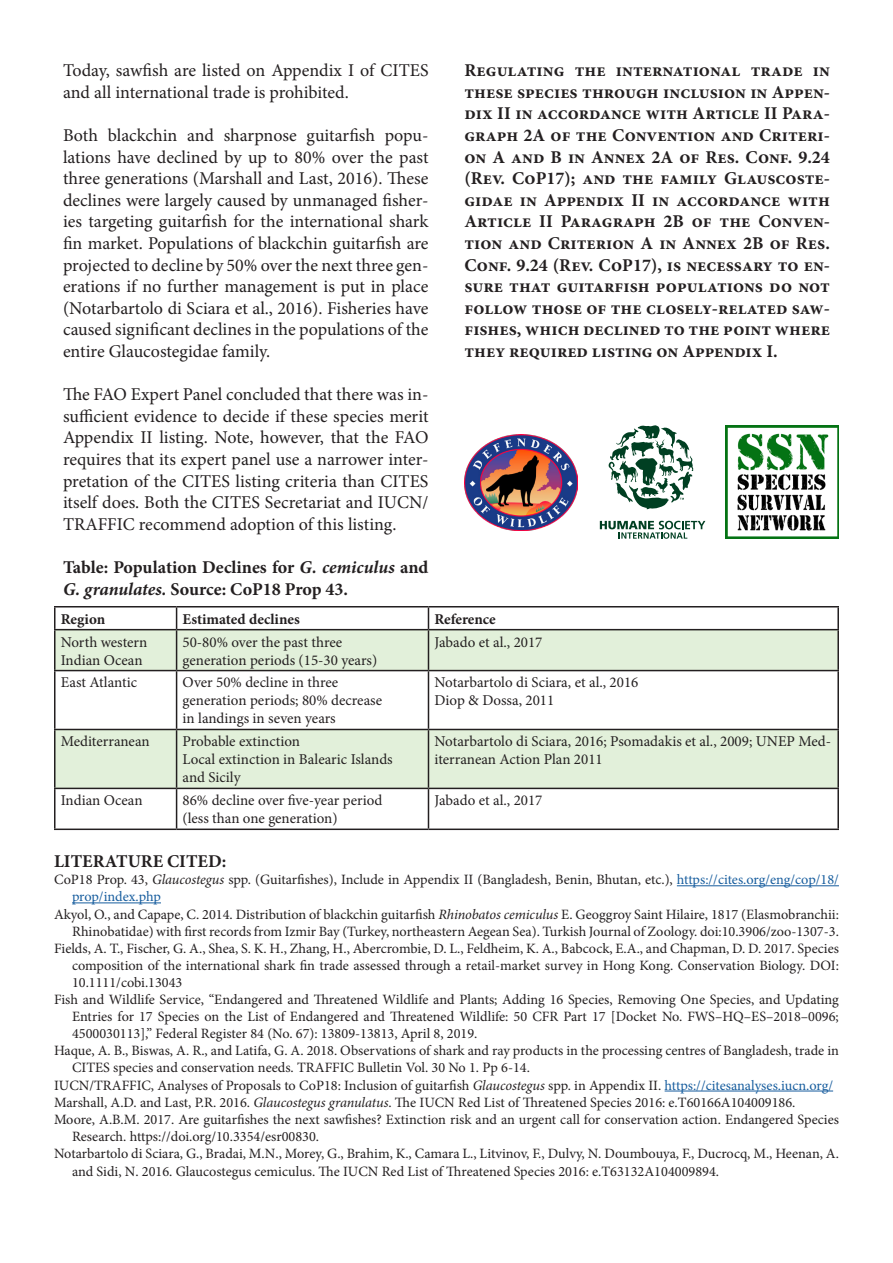
<style>
.page{position:relative;width:893px;height:1263px;background:#fff}
.page>*{position:absolute;margin:0;border:0;box-sizing:border-box;transform-origin:0 0}
.t1{font:18px/21.6px "Minion Pro";color:#231f20;text-align:justify}
.t2{font:700 18px/21.6px "Minion Pro";color:#231f20}
.t3{font:15px/18px "Minion Pro";color:#231f20}
.t4{font:700 15px "Minion Pro";color:#231f20}
.Paragraph_Style_1{font:14.25px/17.1px "Minion Pro";color:#231f20}
.s1{font-style:italic}
.s2{color:#175d9e}
</style>
<div class="page">
<img style="left:464px;top:434px;width:113px;height:96px">
<svg style="left:600px;top:521px;width:105px;height:18px"></svg>
<svg style="left:608px;top:425px;width:85px;height:84px"></svg>
<img style="left:726px;top:425px;width:112px;height:114px">
<hr style="left:677px;top:885px;width:162px;height:1px;background:#175d9e">
<hr style="left:72px;top:902px;width:89px;height:1px;background:#175d9e">
<hr style="left:665px;top:1091px;width:168px;height:1px;background:#175d9e">
<div style="left:56px;top:730px;width:781px;height:58px;background:#e2f0da"></div>
<hr style="left:54px;top:606px;width:123px;height:1px;background:#231f20">
<hr style="left:54px;top:607px;width:2px;height:22px;background:#231f20">
<hr style="left:177px;top:606px;width:251px;height:1px;background:#231f20">
<hr style="left:428px;top:606px;width:411px;height:1px;background:#231f20">
<svg style="left:55px;top:607px;width:782px;height:63px"></svg>
<hr style="left:837px;top:607px;width:2px;height:22px;background:#231f20">
<hr style="left:54px;top:629px;width:123px;height:1px;background:#231f20">
<hr style="left:54px;top:630px;width:2px;height:40px;background:#231f20">
<hr style="left:177px;top:629px;width:251px;height:1px;background:#231f20">
<hr style="left:176px;top:630px;width:1px;height:40px;background:#231f20">
<hr style="left:428px;top:629px;width:411px;height:1px;background:#231f20">
<hr style="left:428px;top:630px;width:1px;height:40px;background:#231f20">
<hr style="left:837px;top:630px;width:2px;height:40px;background:#231f20">
<hr style="left:54px;top:670px;width:123px;height:1px;background:#231f20">
<hr style="left:54px;top:671px;width:2px;height:58px;background:#231f20">
<hr style="left:177px;top:670px;width:251px;height:1px;background:#231f20">
<hr style="left:176px;top:671px;width:1px;height:58px;background:#231f20">
<hr style="left:428px;top:670px;width:411px;height:1px;background:#231f20">
<hr style="left:428px;top:671px;width:1px;height:58px;background:#231f20">
<hr style="left:837px;top:671px;width:2px;height:58px;background:#231f20">
<hr style="left:54px;top:729px;width:123px;height:1px;background:#231f20">
<hr style="left:54px;top:730px;width:2px;height:58px;background:#231f20">
<hr style="left:177px;top:729px;width:251px;height:1px;background:#231f20">
<hr style="left:176px;top:730px;width:1px;height:58px;background:#231f20">
<hr style="left:428px;top:729px;width:411px;height:1px;background:#231f20">
<hr style="left:428px;top:730px;width:1px;height:58px;background:#231f20">
<hr style="left:837px;top:730px;width:2px;height:58px;background:#231f20">
<hr style="left:54px;top:788px;width:123px;height:1px;background:#231f20">
<hr style="left:54px;top:789px;width:2px;height:39px;background:#231f20">
<hr style="left:177px;top:788px;width:251px;height:1px;background:#231f20">
<hr style="left:176px;top:789px;width:1px;height:39px;background:#231f20">
<hr style="left:428px;top:788px;width:411px;height:1px;background:#231f20">
<hr style="left:428px;top:789px;width:1px;height:39px;background:#231f20">
<hr style="left:837px;top:789px;width:2px;height:39px;background:#231f20">
<hr style="left:54px;top:828px;width:123px;height:2px;background:#231f20">
<hr style="left:177px;top:828px;width:251px;height:2px;background:#231f20">
<hr style="left:428px;top:828px;width:411px;height:2px;background:#231f20">
<p class="t1" style="left:63px;top:60px;width:367px">Today, sawfish are listed on Appendix I of CITES and all international trade is prohibited.</p>
<p class="t1" style="left:63px;top:124px;width:367px">Both blackchin and sharpnose guitarfish popu&shy;lations have declined by up to 80% over the past three generations (Marshall and Last, 2016). These declines were largely caused by unmanaged fisher&shy;ies targeting guitarfish for the international shark fin market. Populations of blackchin guitarfish are projected to decline by 50% over the next three gen&shy;erations if no further management is put in place (Notarbartolo di Sciara et al., 2016). Fisheries have caused significant declines in the populations of the entire Glaucostegidae family.</p>
<p class="t1" style="left:63px;top:384px;width:367px">The FAO Expert Panel concluded that there was in&shy;sufficient evidence to decide if these species merit Appendix II listing. Note, however, that the FAO requires that its expert panel use a narrower inter&shy;pretation of the CITES listing criteria than CITES itself does. Both the CITES Secretariat and IUCN/ TRAFFIC recommend adoption of this listing.</p>
<p class="t2" style="left:63px;top:556px;width:367px">Table: Population Declines for <span class="s1">G. cemiculus</span> and<br><span class="s1">G. granulates.</span> Source: CoP18 Prop 43.</p>
<p class="t2" style="left:464px;top:59px;width:367px;text-align:justify">Regulating the international trade in these species through inclusion in Appen&shy;dix II in accordance with Article II Para&shy;graph 2A of the Convention and Criteri&shy;on A and B in Annex 2A of Res. Conf. 9.24 (Rev. CoP17); and the family Glauscoste&shy;gidae in Appendix II in accordance with Article II Paragraph 2B of the Conven&shy;tion and Criterion A in Annex 2B of Res.<br>Conf. 9.24 (Rev. CoP17), is necessary to en&shy;sure that guitarfish populations do not follow those of the closely-related saw&shy;fishes, which declined to the point where they required listing on Appendix I.</p>
<p class="t4" style="left:61px;top:608px;width:46px">Region</p>
<p class="t4" style="left:183px;top:608px;width:119px">Estimated declines</p>
<p class="t4" style="left:434px;top:608px;width:63px">Reference</p>
<p class="t3" style="left:61px;top:633px;width:88px">North western</p>
<p class="t3" style="left:61px;top:651px;width:83px">Indian Ocean</p>
<p class="t3" style="left:183px;top:633px;width:161px">50-80% over the past three</p>
<p class="t3" style="left:183px;top:651px;width:196px">generation periods (15-30 years)</p>
<p class="t3" style="left:434px;top:633px;width:109px">Jabado et al., 2017</p>
<p class="t3" style="left:61px;top:674px;width:78px">East Atlantic</p>
<p class="t3" style="left:183px;top:674px;width:157px">Over 50% decline in three</p>
<p class="t3" style="left:183px;top:692px;width:201px">generation periods; 80% decrease</p>
<p class="t3" style="left:183px;top:710px;width:155px">in landings in seven years</p>
<p class="t3" style="left:61px;top:733px;width:90px">Mediterranean</p>
<p class="t3" style="left:183px;top:733px;width:119px">Probable extinction</p>
<p class="t3" style="left:183px;top:751px;width:212px">Local extinction in Balearic Islands</p>
<p class="t3" style="left:183px;top:769px;width:59px">and Sicily</p>
<p class="t3" style="left:61px;top:791px;width:83px">Indian Ocean</p>
<p class="t3" style="left:183px;top:791px;width:201px">86% decline over five-year period</p>
<p class="t3" style="left:183px;top:809px;width:156px">(less than one generation)</p>
<p class="t3" style="left:434px;top:674px;width:205px">Notarbartolo di Sciara, et al., 2016</p>
<p class="t3" style="left:434px;top:692px;width:121px">Diop &amp; Dossa, 2011</p>
<p class="t3" style="left:434px;top:733px;width:398px">Notarbartolo di Sciara, 2016; Psomadakis et al., 2009; UNEP Med&shy;iterranean Action Plan 2011</p>
<p class="t3" style="left:434px;top:791px;width:109px">Jabado et al., 2017</p>
<p class="t2" style="left:54px;top:850px;width:174px">LITERATURE CITED:</p>
<p class="Paragraph_Style_1" style="left:72px;top:871px;width:768px;text-indent:-18px">CoP18 Prop. 43, <span class="s1">Glaucostegus</span> spp. (Guitarfishes), Include in Appendix II (Bangladesh, Benin, Bhutan, etc.), <span class="s2">https://cites.org/eng/cop/18/ prop/index.php</span></p>
<p class="Paragraph_Style_1" style="left:54px;top:905px;width:786px;text-align:right">Akyol, O., and Capape, C. 2014. Distribution of blackchin guitarfish <span class="s1">Rhinobatos cemiculus</span> E. Geoggroy Saint Hilaire, 1817 (Elasmobranchii:<br>Rhinobatidae) with first records from Izmir Bay (Turkey, northeastern Aegean Sea). Turkish Journal of Zoology. doi:10.3906/zoo-1307-3.</p>
<p class="Paragraph_Style_1" style="left:72px;top:940px;width:768px;text-align:justify;text-indent:-18px">Fields, A. T., Fischer, G. A., Shea, S. K. H., Zhang, H., Abercrombie, D. L., Feldheim, K. A., Babcock, E.A., and Chapman, D. D. 2017. Species composition of the international shark fin trade assessed through a retail-market survey in Hong Kong. Conservation Biology. DOI:<br>10.1111/cobi.13043</p>
<p class="Paragraph_Style_1" style="left:72px;top:991px;width:768px;text-align:justify;text-indent:-18px">Fish and Wildlife Service, “Endangered and Threatened Wildlife and Plants; Adding 16 Species, Removing One Species, and Updating Entries for 17 Species on the List of Endangered and Threatened Wildlife: 50 CFR Part 17 [Docket No. FWS–HQ–ES–2018–0096; 4500030113],” Federal Register 84 (No. 67): 13809-13813, April 8, 2019.</p>
<p class="Paragraph_Style_1" style="left:72px;top:1042px;width:768px;text-indent:-18px">Haque, A. B., Biswas, A. R., and Latifa, G. A. 2018. Observations of shark and ray products in the processing centres of Bangladesh, trade in<br>CITES species and conservation needs. TRAFFIC Bulletin Vol. 30 No 1. Pp 6-14.</p>
<p class="Paragraph_Style_1" style="left:54px;top:1076px;width:781px">IUCN/TRAFFIC, Analyses of Proposals to CoP18: Inclusion of guitarfish <span class="s1">Glaucostegus</span> spp. in Appendix II. <span class="s2">https://citesanalyses.iucn.org/</span></p>
<p class="Paragraph_Style_1" style="left:54px;top:1094px;width:743px">Marshall, A.D. and Last, P.R. 2016. <span class="s1">Glaucostegus granulatus</span>. The IUCN Red List of Threatened Species 2016: e.T60166A104009186.</p>
<p class="Paragraph_Style_1" style="left:72px;top:1111px;width:768px;text-indent:-18px">Moore, A.B.M. 2017. Are guitarfishes the next sawfishes? Extinction risk and an urgent call for conservation action. Endangered Species<br>Research. https://doi.org/10.3354/esr00830.</p>
<p class="Paragraph_Style_1" style="left:72px;top:1144px;width:768px;line-height:18px;text-indent:-18px">Notarbartolo di Sciara, G., Bradai, M.N., Morey, G., Brahim, K., Camara L., Litvinov, F., Dulvy, N. Doumbouya, F., Ducrocq, M., Heenan, A. and Sidi, N. 2016. Glaucostegus cemiculus. The IUCN Red List of Threatened Species 2016: e.T63132A104009894.</p>
</div>
